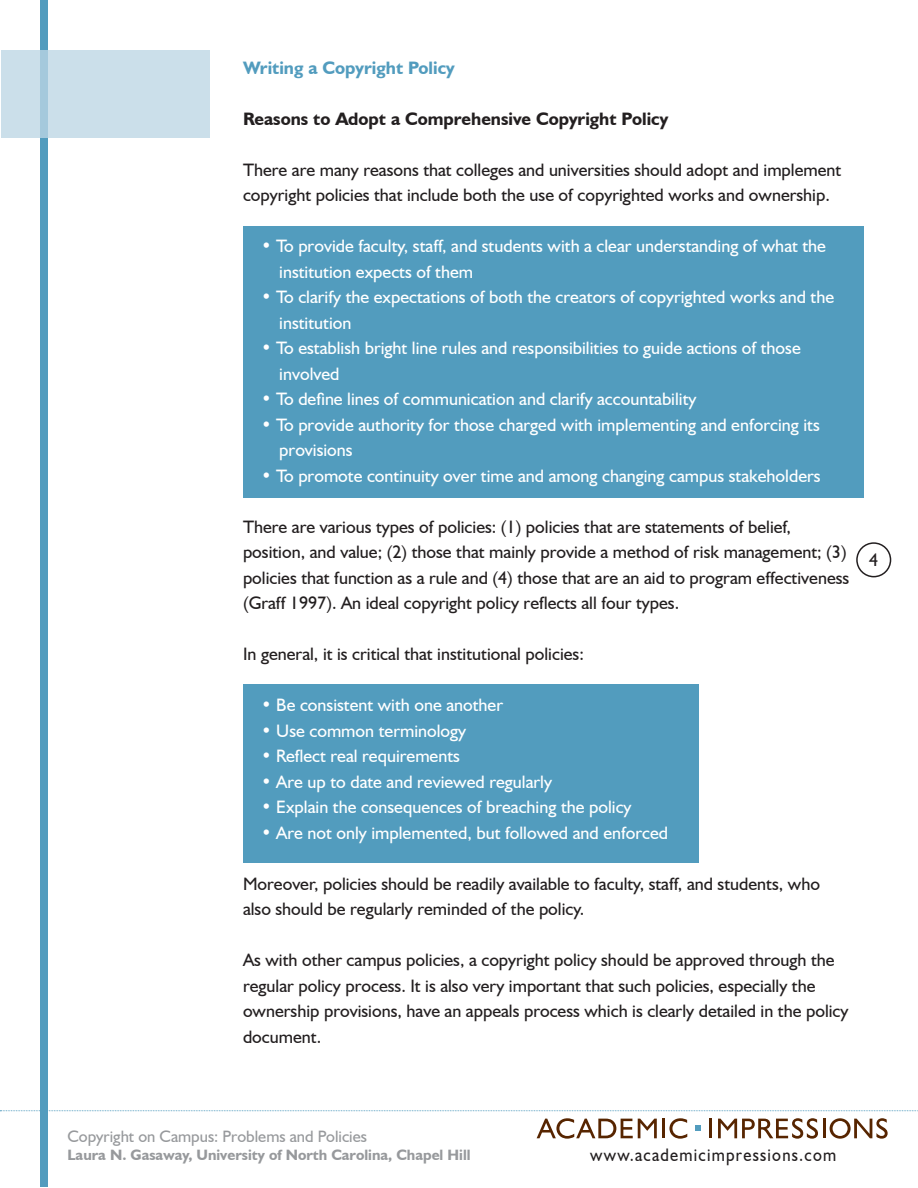
<style>
.page{position:relative;width:918px;height:1188px;background:#fff}
.page>*{position:absolute;margin:0;border:0;box-sizing:border-box;transform-origin:0 0}
.t1{font:18.15px "Humanist 521 BT";letter-spacing:.075em;color:#231f20;scale:.91 1}
.t2{font:18px/25.5px "Humanist 521 BT";color:#231f20}
.t3{font:18px "Humanist 521 BT";color:#fff}
.t4{font:700 18px "Humanist 521 BT";color:#231f20}
.t5{font:700 18px "Humanist 521 BT";color:#529cbe}
.t6{font:16.5px "Humanist 521 BT";color:#97999c}
.t7{font:700 15px "Humanist 521 BT";color:#97999c}
</style>
<div class="page">
<div style="left:243px;top:226px;width:621px;height:272px;background:#529cbe"></div>
<div style="left:243px;top:684px;width:456px;height:178px;background:#529cbe"></div>
<div style="left:40px;top:1px;width:8px;height:1186px;background:#529cbe"></div>
<div style="left:1px;top:50px;width:209px;height:88px;background:#cbdfea"></div>
<div style="left:856px;top:542px;width:35px;height:35px;border:2px solid #231f20;border-radius:50%"></div>
<svg style="left:0;top:1110px;width:918px;height:1px"></svg>
<svg style="left:696px;top:1126px;width:5px;height:5px"></svg>
<svg style="left:537px;top:1118px;width:120px;height:21px"></svg>
<hr style="left:662px;top:1119px;width:3px;height:19px;background:#572500">
<svg style="left:669px;top:1118px;width:18px;height:21px"></svg>
<hr style="left:709px;top:1119px;width:3px;height:19px;background:#572500">
<svg style="left:718px;top:1118px;width:170px;height:21px"></svg>
<p class="t5" style="left:243px;top:56px;width:213px">Writing a Copyright Policy</p>
<p class="t4" style="left:243px;top:107px;width:427px">Reasons to Adopt a Comprehensive Copyright Policy</p>
<p class="t2" style="left:243px;top:156px;width:600px">There are many reasons that colleges and universities should adopt and implement copyright policies that include both the use of copyrighted works and ownership.</p>
<p class="t3" style="left:261px;top:235px;width:566px">• To provide faculty, staff, and students with a clear understanding of what the</p>
<p class="t3" style="left:279px;top:260px;width:195px">institution expects of them</p>
<p class="t3" style="left:261px;top:286px;width:575px">• To clarify the expectations of both the creators of copyrighted works and the</p>
<p class="t3" style="left:279px;top:311px;width:74px">institution</p>
<p class="t3" style="left:261px;top:337px;width:541px">• To establish bright line rules and responsibilities to guide actions of those</p>
<p class="t3" style="left:279px;top:362px;width:62px">involved</p>
<p class="t3" style="left:261px;top:388px;width:437px">• To define lines of communication and clarify accountability</p>
<p class="t3" style="left:261px;top:413px;width:560px">• To provide authority for those charged with implementing and enforcing its</p>
<p class="t3" style="left:279px;top:439px;width:75px">provisions</p>
<p class="t3" style="left:261px;top:464px;width:561px">• To promote continuity over time and among changing campus stakeholders</p>
<p class="t2" style="left:243px;top:513px;width:608px">There are various types of policies: (1) policies that are statements of belief, position, and value; (2) those that mainly provide a method of risk management; (3) policies that function as a rule and (4) those that are an aid to program effectiveness (Graff 1997). An ideal copyright policy reflects all four types.</p>
<p class="t2" style="left:243px;top:641px;width:342px">In general, it is critical that institutional policies:</p>
<p class="t3" style="left:261px;top:694px;width:243px">• Be consistent with one another</p>
<p class="t3" style="left:261px;top:719px;width:207px">• Use common terminology</p>
<p class="t3" style="left:261px;top:745px;width:200px">• Reflect real requirements</p>
<p class="t3" style="left:261px;top:770px;width:292px">• Are up to date and reviewed regularly</p>
<p class="t3" style="left:261px;top:796px;width:372px">• Explain the consequences of breaching the policy</p>
<p class="t3" style="left:261px;top:821px;width:409px">• Are not only implemented, but followed and enforced</p>
<p class="t2" style="left:243px;top:870px;width:579px">Moreover, policies should be readily available to faculty, staff, and students, who also should be regularly reminded of the policy.</p>
<p class="t2" style="left:243px;top:947px;width:607px">As with other campus policies, a copyright policy should be approved through the regular policy process. It is also very important that such policies, especially the ownership provisions, have an appeals process which is clearly detailed in the policy document.</p>
<p class="t2" style="left:869px;top:547px;width:11px">4</p>
<p class="t6" style="left:68px;top:1126px;width:301px">Copyright on Campus: Problems and Policies</p>
<p class="t7" style="left:68px;top:1146px;width:405px">Laura N. Gasaway, University of North Carolina, Chapel Hill</p>
<p class="t1" style="left:590px;top:1144px;width:272px">www.academicimpressions.com</p>
</div>
